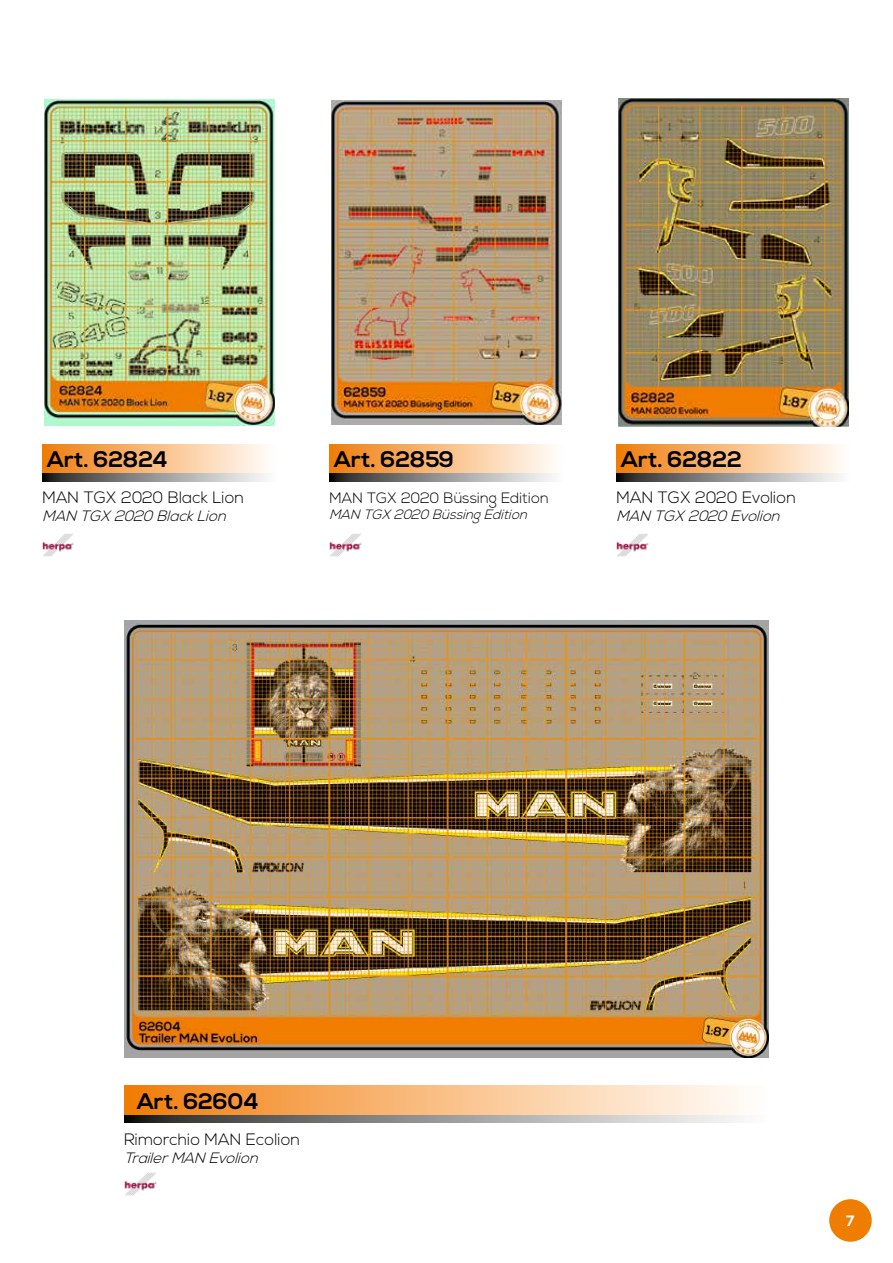
<style>
.page{position:relative;width:893px;height:1263px;background:#fff}
.page>*{position:absolute;margin:0;border:0;box-sizing:border-box;transform-origin:0 0}
.t1{font:700 22.5px "Nexa";color:#000}
.t2{font:300 16.5px "Nexa";color:#000}
.t3{font:italic 300 15px "Nexa";color:#000}
.t4{font:300 15px "Nexa";color:#000}
.t5{font:700 15px "Nexa";color:#fff}
.t6{font:italic 300 13.5px "Nexa";color:#000}
</style>
<div class="page">
<div style="left:829px;top:1199px;width:43px;height:43px;background:#ef7d00;border-radius:50%"></div>
<img style="left:620px;top:100px;width:227px;height:325px">
<div style="left:617px;top:97px;width:233px;height:331px;border:2px solid #fff"></div>
<svg style="left:617px;top:473px;width:222px;height:8px;background:#919190"></svg>
<div style="left:617px;top:444px;width:233px;height:29px;background:linear-gradient(to right,#f17f0d,#fff)"></div>
<img style="left:617px;top:533px;width:31px;height:23px">
<img style="left:46px;top:100px;width:227px;height:325px">
<div style="left:43px;top:97px;width:233px;height:331px;border:2px solid #fff"></div>
<svg style="left:43px;top:473px;width:222px;height:8px;background:#919190"></svg>
<div style="left:43px;top:444px;width:233px;height:29px;background:linear-gradient(to right,#f17f0d,#fff)"></div>
<img style="left:43px;top:533px;width:31px;height:23px">
<img style="left:124px;top:621px;width:645px;height:436px">
<svg style="left:124px;top:1115px;width:612px;height:8px;background:#919190"></svg>
<div style="left:124px;top:1086px;width:645px;height:29px;background:linear-gradient(to right,#f17e0d,#fff)"></div>
<img style="left:125px;top:1172px;width:31px;height:24px">
<img style="left:333px;top:101px;width:227px;height:323px">
<div style="left:330px;top:97px;width:233px;height:331px;border:2px solid #fff"></div>
<svg style="left:330px;top:473px;width:222px;height:8px;background:#919190"></svg>
<div style="left:330px;top:444px;width:233px;height:29px;background:linear-gradient(to right,#f17f0d,#fff)"></div>
<img style="left:330px;top:533px;width:31px;height:23px">
<h1 class="t1" style="left:47px;top:446px;width:122px">Art. 62824</h1>
<p class="t2" style="left:43px;top:488px;width:203px">MAN TGX 2020 Black Lion</p>
<p class="t3" style="left:43px;top:507px;width:190px">MAN TGX 2020 BlackLion</p>
<h1 class="t1" style="left:334px;top:446px;width:121px">Art. 62859</h1>
<p class="t4" style="left:330px;top:489px;width:221px">MAN TGX 2020 Büssing Edition</p>
<p class="t6" style="left:330px;top:507px;width:203px">MAN TGX 2020 BüssingEdition</p>
<h1 class="t1" style="left:621px;top:446px;width:122px">Art. 62822</h1>
<p class="t2" style="left:617px;top:488px;width:181px">MAN TGX 2020 Evolion</p>
<p class="t3" style="left:617px;top:507px;width:169px">MAN TGX 2020 Evolion</p>
<h1 class="t1" style="left:137px;top:1088px;width:123px">Art. 62604</h1>
<p class="t2" style="left:124px;top:1129px;width:177px">Rimorchio MAN Ecolion</p>
<p class="t3" style="left:124px;top:1149px;width:140px">TrailerMAN Evolion</p>
<p class="t5" style="left:846px;top:1212px;width:10px">7</p>
</div>
